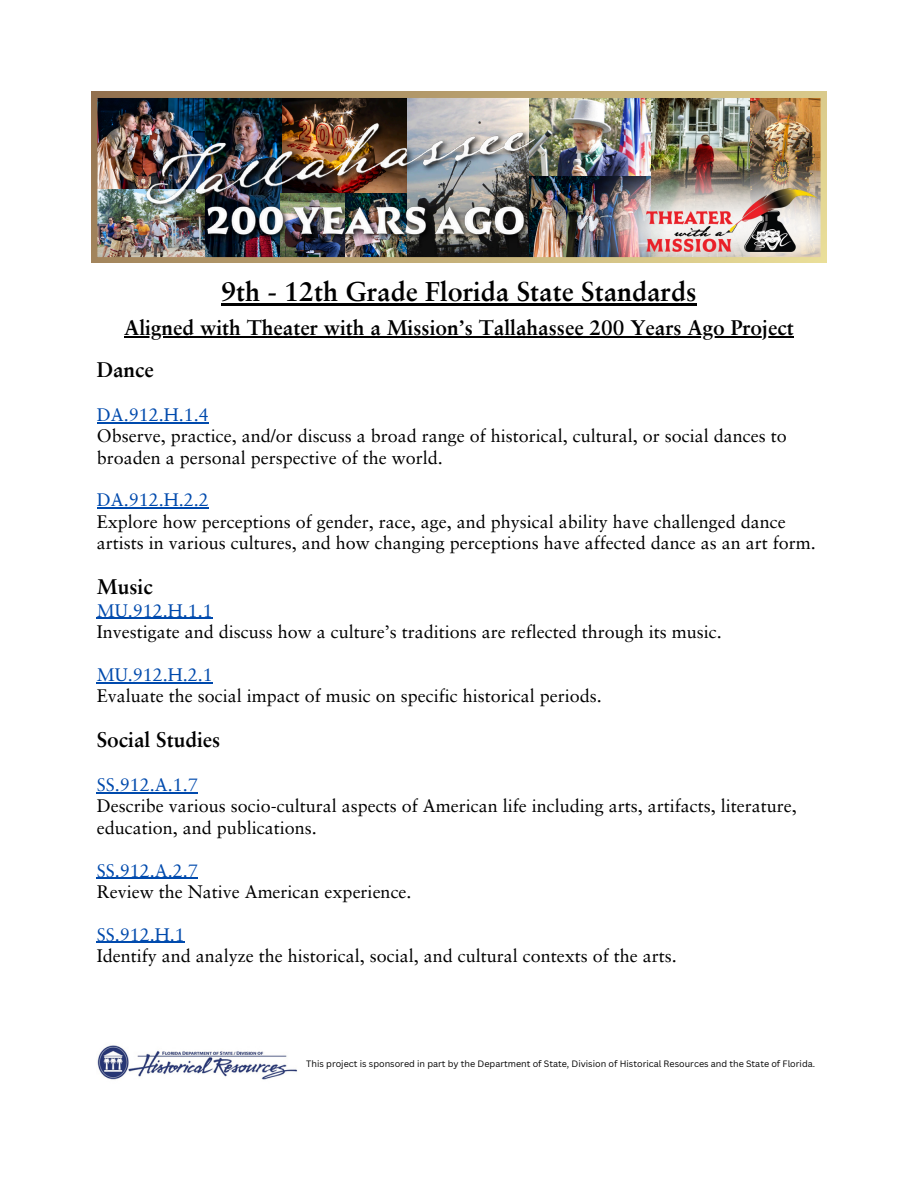
<style>
.page{position:relative;width:918px;height:1188px;background:#fff}
.page>*{position:absolute;margin:0;border:0;box-sizing:border-box;transform-origin:0 0}
.t1{font:700 27px "Sabon LT Pro";color:#000}
.t2{font:700 21px "Sabon LT Pro";color:#000}
.t3{font:18px/21.3px "Sabon LT Pro";color:#000}
.t4{font:9px "Canva Sans";color:#000}
.s1{color:#004aad}
</style>
<div class="page">
<img style="left:92px;top:92px;width:734px;height:170px">
<img style="left:97px;top:1045px;width:201px;height:35px">
<hr style="left:221px;top:303px;width:476px;height:2px;background:#000">
<hr style="left:124px;top:336px;width:670px;height:2px;background:#000">
<svg style="left:97px;top:422px;width:27px;height:1px"></svg>
<hr style="left:124px;top:422px;width:85px;height:1px;background:#004aad">
<svg style="left:97px;top:508px;width:27px;height:1px"></svg>
<hr style="left:124px;top:508px;width:85px;height:1px;background:#004aad">
<hr style="left:97px;top:618px;width:31px;height:1px;background:#004aad">
<hr style="left:128px;top:618px;width:85px;height:1px;background:#004aad">
<hr style="left:97px;top:682px;width:116px;height:1px;background:#004aad">
<hr style="left:97px;top:792px;width:101px;height:1px;background:#004aad">
<hr style="left:97px;top:878px;width:101px;height:1px;background:#004aad">
<hr style="left:97px;top:942px;width:88px;height:1px;background:#004aad">
<p class="t1" style="left:221px;top:280px;width:477px">9th - 12th Grade Florida State Standards</p>
<p class="t2" style="left:124px;top:319px;width:671px">Aligned with Theater with a Mission’s Tallahassee 200 Years Ago Project</p>
<p class="t2" style="left:97px;top:361px;width:59px">Dance</p>
<p class="t3" style="left:97px;top:406px;width:692px"><span class="s1">DA.912.H.1.4<br></span>Observe, practice, and/or discuss a broad range of historical, cultural, or social dances to broaden a personal perspective of the world.</p>
<p class="t3" style="left:97px;top:491px;width:721px"><span class="s1">DA.912.H.2.2<br></span>Explore how perceptions of gender, race, age, and physical ability have challenged dance artists in various cultures, and how changing perceptions have affected dance as an art form.</p>
<p class="t2" style="left:97px;top:578px;width:57px">Music</p>
<p class="t3" style="left:97px;top:601px;width:627px"><span class="s1">MU.912.H.1.1<br></span>Investigate and discuss how a culture’s traditions are reflected through its music.</p>
<p class="t3" style="left:97px;top:665px;width:507px"><span class="s1">MU.912.H.2.1<br></span>Evaluate the social impact of music on specific historical periods.</p>
<p class="t2" style="left:97px;top:731px;width:125px">Social Studies</p>
<p class="t3" style="left:97px;top:776px;width:702px"><span class="s1">SS.912.A.1.7<br></span>Describe various socio-cultural aspects of American life including arts, artifacts, literature, education, and publications.</p>
<p class="t3" style="left:97px;top:861px;width:316px"><span class="s1">SS.912.A.2.7<br></span>Review the Native American experience.</p>
<p class="t3" style="left:97px;top:925px;width:582px"><span class="s1">SS.912.H.1<br></span>Identify and analyze the historical, social, and cultural contexts of the arts.</p>
<p class="t4" style="left:306px;top:1057px;width:510px">This project is sponsored in part by the Department of State, Division of Historical Resources and the State of Florida.</p>
</div>
